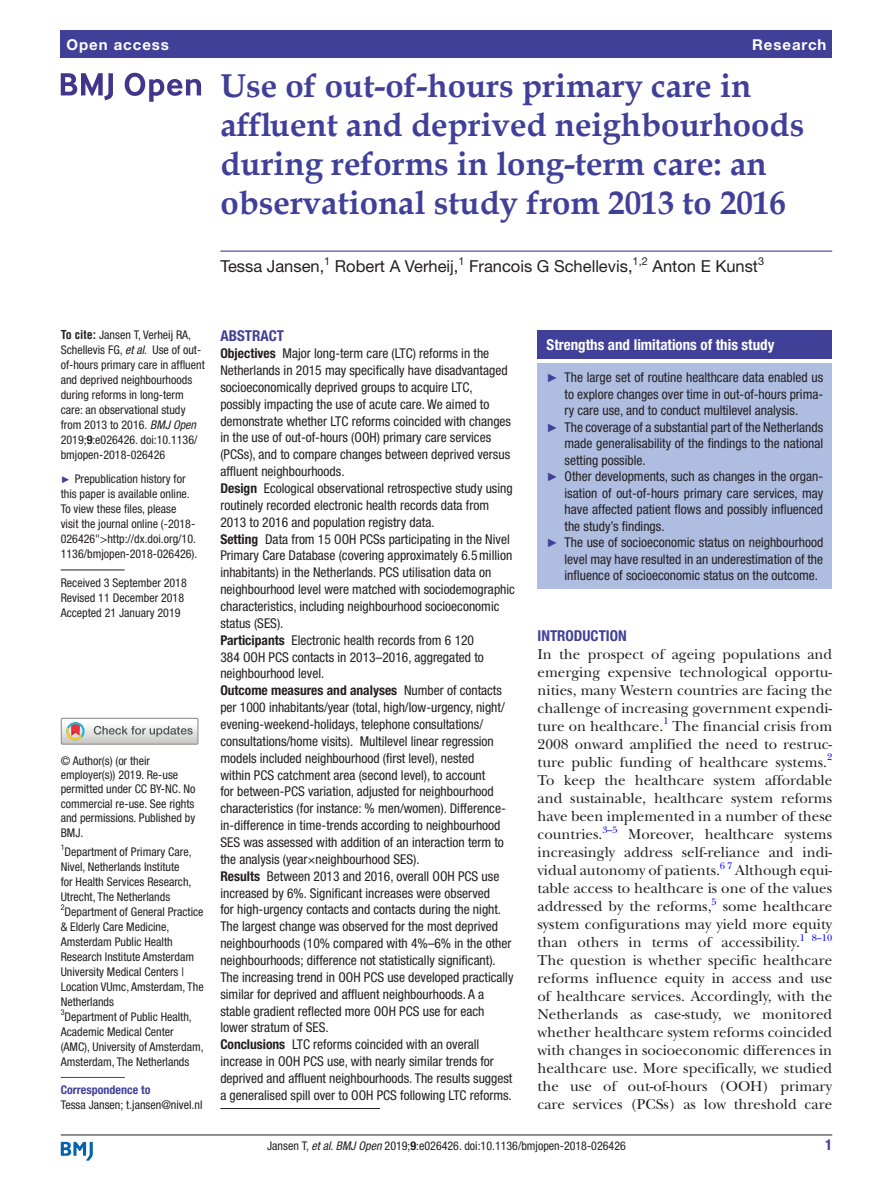
<style>
.page{position:relative;width:893px;height:1191px;background:#fff}
.page>*{position:absolute;margin:0;border:0;box-sizing:border-box;transform-origin:0 0}
.t1{font:700 33px/39px "Book Antiqua";color:#414099}
.t2{font:16.5px "Helvetica Neue LT Std";color:#231f20}
.t3{font:15px/18px "New Baskerville";color:#231f20;text-align:justify}
.t4{font:700 condensed 15px "Helvetica Neue LT Std";color:#fff}
.t5{font:700 condensed 15px "Helvetica Neue LT Std";color:#414099}
.t6{font:700 15px "Helvetica Neue LT Std";letter-spacing:.065em;color:#fff}
.t7{font:condensed 13.5px/16.8px "Helvetica Neue LT Std";color:#231f20}
.t8{font:condensed 12px/15px "Helvetica Neue LT Std";color:#231f20}
.t9{font:700 condensed 12px "Helvetica Neue LT Std";color:#414099}
.t10{font:10.95px "Helvetica Neue LT Std";color:#231f20}
.t11{font:9.9px "New Baskerville";color:#00f}
.t12{font:condensed 7.95px "Helvetica Neue LT Std";color:#231f20}
.s1{font-family:"Helvetica LT Std";font-weight:700}
.s2{font-style:italic}
.s3{font-weight:700}
.s4{font-family:"Arial";font-stretch:normal;font-size:9.75px;color:#414099}
.s5{font-family:"Arial";font-stretch:normal;font-size:12px;color:#414099}
</style>
<div class="page">
<hr style="left:61px;top:1134px;width:771px;height:1px;background:#231f20">
<svg style="left:61px;top:1141px;width:32px;height:19px"></svg>
<div style="left:61px;top:31px;width:771px;height:27px;background:#414099"></div>
<hr style="left:220px;top:250px;width:612px;height:2px;background:#414099">
<hr style="left:61px;top:569px;width:64px;height:1px;background:#231f20">
<hr style="left:61px;top:1077px;width:64px;height:1px;background:#414099">
<svg style="left:61px;top:73px;width:52px;height:27px"></svg>
<svg style="left:125px;top:73px;width:76px;height:29px"></svg>
<div style="left:61px;top:717px;width:138px;height:27px;border:1px solid #969090"></div>
<svg style="left:61px;top:718px;width:137px;height:26px"></svg>
<hr style="left:220px;top:1108px;width:160px;height:1px;background:#231f20">
<div style="left:538px;top:331px;width:294px;height:28px;background:#414099"></div>
<div style="left:538px;top:363px;width:294px;height:226px;background:#afbde1"></div>
<p class="t6" style="left:66px;top:35px;width:104px">Open access</p>
<p class="t6" style="left:752px;top:35px;width:76px">Research</p>
<h1 class="t1" style="left:220px;top:66px;width:585px">Use of out-of-hours primary care in affluent and deprived neighbourhoods during reforms in long-term care: an observational study from 2013 to 2016</h1>
<p class="t2" style="left:220px;top:257px;width:105px">Tessa Jansen,</p>
<p class="t10" style="left:324px;top:254px;width:8px">1</p>
<p class="t2" style="left:335px;top:257px;width:125px">Robert A Verheij,</p>
<p class="t10" style="left:458px;top:254px;width:8px">1</p>
<p class="t2" style="left:469px;top:257px;width:165px">Francois G Schellevis,</p>
<p class="t10" style="left:633px;top:254px;width:17px">1,2</p>
<p class="t2" style="left:652px;top:257px;width:107px">Anton E Kunst</p>
<p class="t10" style="left:758px;top:254px;width:8px">3</p>
<p class="t8" style="left:61px;top:327px;width:146px"><span class="s1">To cite:</span> Jansen T, Verheij RA,<br>Schellevis FG, <span class="s2">et al</span>. Use of out&shy;of-hours primary care in affluent and deprived neighbourhoods during reforms in long-term care: an observational study from 2013 to 2016. <span class="s2">BMJ Open<br></span>2019;<span class="s3">9</span>:e026426. doi:10.1136/ bmjopen-2018-026426</p>
<p class="t8" style="left:61px;top:471px;width:138px"><span class="s4">►</span> Prepublication history for this paper is available online.<br>To view these files, please<br>visit the journal online (-2018-<br>026426"&gt;http://dx.doi.org/10.<br>1136/bmjopen-2018-026426).</p>
<p class="t8" style="left:61px;top:575px;width:128px">Received 3 September 2018<br>Revised 11 December 2018<br>Accepted 21 January 2019</p>
<p class="t8" style="left:61px;top:753px;width:136px;line-height:14.4px">© Author(s) (or their employer(s)) 2019. Re-use permitted under CC BY-NC. No commercial re-use. See rights and permissions. Published by<br>BMJ.</p>
<p class="t12" style="left:61px;top:843px;width:5px">1</p>
<p class="t8" style="left:61px;top:844px;width:132px;text-indent:4px">Department of Primary Care,<br>Nivel, Netherlands Institute for Health Services Research,<br>Utrecht, The Netherlands</p>
<p class="t12" style="left:61px;top:903px;width:5px">2</p>
<p class="t8" style="left:61px;top:904px;width:144px;text-indent:4px">Department of General Practice &amp; Elderly Care Medicine,<br>Amsterdam Public Health<br>Research Institute Amsterdam<br>University Medical Centers |<br>Location VUmc, Amsterdam, The<br>Netherlands<br><sup>3</sup>Department of Public Health,<br>Academic Medical Center (AMC), University of Amsterdam,<br>Amsterdam, The Netherlands</p>
<p class="t9" style="left:61px;top:1082px;width:91px">Correspondence to</p>
<p class="t8" style="left:61px;top:1097px;width:143px">Tessa Jansen; t.jansen@nivel.nl</p>
<p class="t5" style="left:220px;top:327px;width:65px">Abstract</p>
<p class="t7" style="left:220px;top:345px;width:296px"><span class="s3">Objectives</span> Major long-term care (LTC) reforms in the Netherlands in 2015 may specifically have disadvantaged socioeconomically deprived groups to acquire LTC, possibly impacting the use of acute care. We aimed to demonstrate whether LTC reforms coincided with changes in the use of out-of-hours (OOH) primary care services (PCSs), and to compare changes between deprived versus affluent neighbourhoods.<br><span class="s3">Design</span> Ecological observational retrospective study using routinely recorded electronic health records data from 2013 to 2016 and population registry data.<br><span class="s3">Setting</span> Data from 15 OOH PCSs participating in the Nivel Primary Care Database (covering approximately 6.5million inhabitants) in the Netherlands. PCS utilisation data on neighbourhood level were matched with sociodemographic characteristics, including neighbourhood socioeconomic status (SES).<br><span class="s3">Participants</span> Electronic health records from 6 120<br>384 OOH PCS contacts in 2013–2016, aggregated to neighbourhood level.<br><span class="s3">Outcome measures and analyses</span> Number of contacts per 1000 inhabitants/year (total, high/low-urgency, night/ evening-weekend-holidays, telephone consultations/ consultations/home visits). Multilevel linear regression models included neighbourhood (first level), nested<br>within PCS catchment area (second level), to account<br>for between-PCS variation, adjusted for neighbourhood characteristics (for instance: % men/women). Difference&shy;in-difference in time-trends according to neighbourhood SES was assessed with addition of an interaction term to the analysis (year×neighbourhood SES).<br><span class="s3">Results</span> Between 2013 and 2016, overall OOH PCS use increased by 6%. Significant increases were observed<br>for high-urgency contacts and contacts during the night.<br>The largest change was observed for the most deprived neighbourhoods (10% compared with 4%–6% in the other neighbourhoods; difference not statistically significant).<br>The increasing trend in OOH PCS use developed practically similar for deprived and affluent neighbourhoods. A a stable gradient reflected more OOH PCS use for each lower stratum of SES.<br><span class="s3">Conclusions</span> LTC reforms coincided with an overall increase in OOH PCS use, with nearly similar trends for deprived and affluent neighbourhoods. The results suggest a generalised spill over to OOH PCS following LTC reforms.</p>
<p class="t4" style="left:547px;top:336px;width:229px">Strengths and limitations of this study</p>
<p class="t7" style="left:547px;top:369px;width:278px"><span class="s5">►</span> The large set of routine healthcare data enabled us</p>
<p class="t7" style="left:565px;top:385px;width:260px">to explore changes over time in out-of-hours prima-</p>
<p class="t7" style="left:565px;top:402px;width:235px">ry care use, and to conduct multilevel analysis.</p>
<p class="t7" style="left:547px;top:418px;width:278px"><span class="s5">►</span> The coverage of a substantial part of the Netherlands</p>
<p class="t7" style="left:565px;top:435px;width:260px">made generalisability of the findings to the national</p>
<p class="t7" style="left:565px;top:451px;width:83px">setting possible.</p>
<p class="t7" style="left:547px;top:468px;width:278px"><span class="s5">►</span> Other developments, such as changes in the organ-</p>
<p class="t7" style="left:565px;top:484px;width:260px">isation of out-of-hours primary care services, may</p>
<p class="t7" style="left:565px;top:501px;width:260px">have affected patient flows and possibly influenced</p>
<p class="t7" style="left:565px;top:517px;width:102px">the study’s findings.</p>
<p class="t7" style="left:547px;top:534px;width:278px"><span class="s5">►</span> The use of socioeconomic status on neighbourhood</p>
<p class="t7" style="left:565px;top:550px;width:260px">level may have resulted in an underestimation of the</p>
<p class="t7" style="left:565px;top:567px;width:255px">influence of socioeconomic status on the outcome.</p>
<p class="t5" style="left:538px;top:627px;width:91px">Introduction</p>
<p class="t3" style="left:538px;top:645px;width:296px">In the prospect of ageing populations and emerging expensive technological opportu&shy;nities, many Western countries are facing the challenge of increasing government expendi&shy;ture on healthcare.</p>
<p class="t11" style="left:663px;top:715px;width:7px">1</p>
<p class="t3" style="left:538px;top:717px;width:296px;text-indent:135px">The financial crisis from 2008 onward amplified the need to restruc&shy;ture public funding of healthcare systems.</p>
<p class="t11" style="left:827px;top:751px;width:7px">2</p>
<p class="t3" style="left:538px;top:771px;width:296px">To keep the healthcare system affordable and sustainable, healthcare system reforms have been implemented in a number of these countries.</p>
<p class="t11" style="left:602px;top:823px;width:17px">3–5</p>
<p class="t3" style="left:538px;top:825px;width:296px;text-indent:91px">Moreover, healthcare systems increasingly address self-reliance and indi&shy;vidual autonomy of patients.</p>
<p class="t11" style="left:720px;top:859px;width:14px">6 7</p>
<p class="t3" style="left:538px;top:861px;width:296px;text-indent:198px">Although equi&shy;table access to healthcare is one of the values addressed by the reforms,</p>
<p class="t11" style="left:711px;top:895px;width:7px">5</p>
<p class="t3" style="left:538px;top:897px;width:296px;text-indent:185px">some healthcare system configurations may yield more equity than others in terms of accessibility.</p>
<p class="t11" style="left:800px;top:931px;width:34px">1 8–10</p>
<p class="t3" style="left:538px;top:951px;width:296px">The question is whether specific healthcare reforms influence equity in access and use of healthcare services. Accordingly, with the Netherlands as case-study, we monitored whether healthcare system reforms coincided with changes in socioeconomic differences in healthcare use. More specifically, we studied the use of out-of-hours (OOH) primary care services (PCSs) as low threshold care</p>
<p class="t8" style="left:267px;top:1137px;width:360px">Jansen T, <span class="s2">et al</span>. <span class="s2">BMJ Open</span> 2019;<span class="s3">9</span>:e026426. doi:10.1136/bmjopen-2018-026426</p>
<p class="t5" style="left:825px;top:1135px;width:9px">1</p>
</div>
